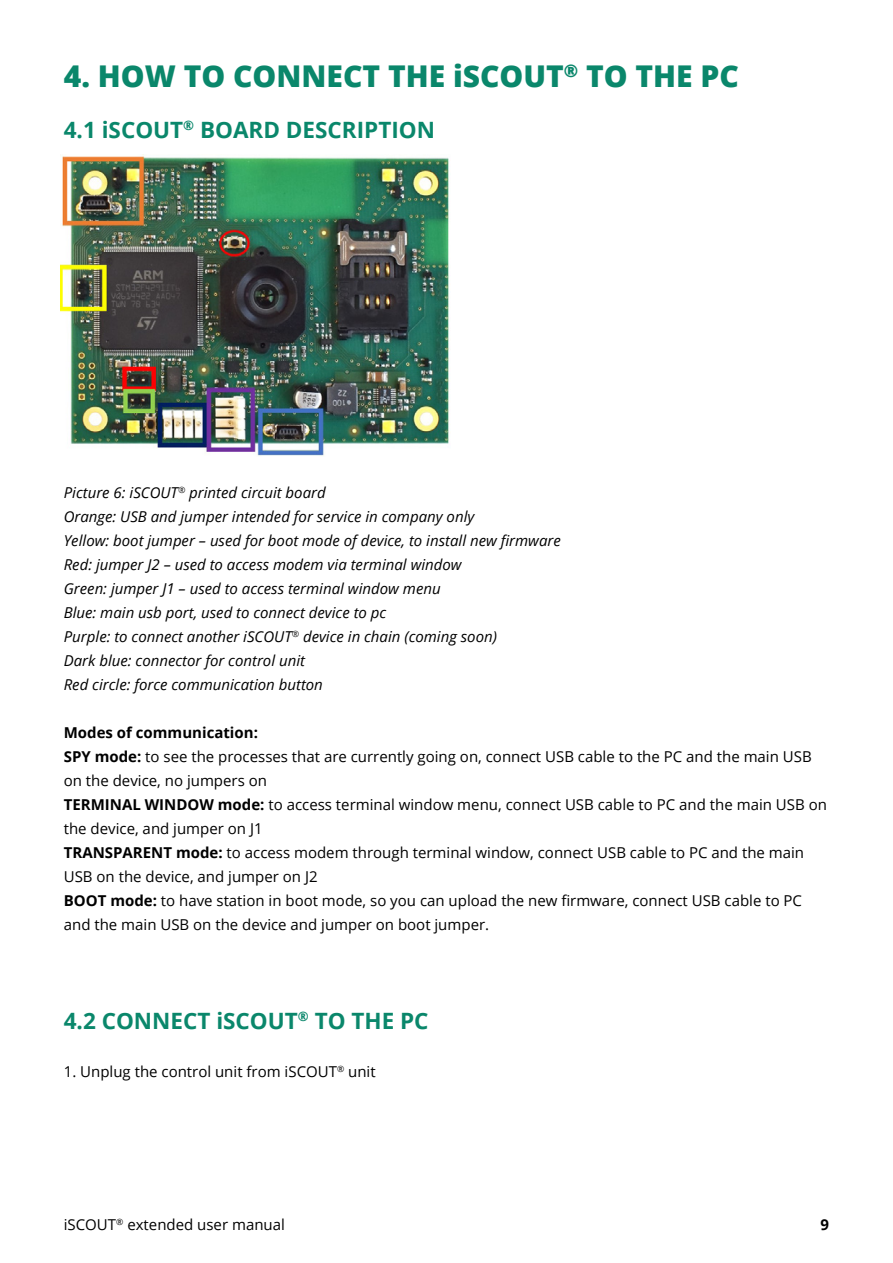
<style>
.page{position:relative;width:893px;height:1263px;background:#fff}
.page>*{position:absolute;margin:0;border:0;box-sizing:border-box;transform-origin:0 0}
.t1{font:800 30px "Open Sans";color:#0a876b}
.t2{font:700 22.5px "Open Sans";color:#0a876b}
.t3{font:15px/24px "Open Sans";color:#000}
.t4{font:italic 15px/24px "Open Sans";color:#000}
.t5{font:700 15px "Open Sans";color:#000}
.s1{font-weight:700}
</style>
<div class="page">
<img style="left:61px;top:156px;width:388px;height:300px">
<h1 class="t1" style="left:64px;top:53px;width:677px">4. HOW TO CONNECT THE iSCOUT<sup>®</sup> TO THE PC</h1>
<h2 class="t2" style="left:64px;top:114px;width:373px">4.1 iSCOUT<sup>®</sup> BOARD DESCRIPTION</h2>
<p class="t4" style="left:64px;top:480px;width:499px">Picture 6: iSCOUT<sup>®</sup> printed circuit board<br>Orange: USB and jumper intended for service in company only<br>Yellow: boot jumper – used for boot mode of device, to install new firmware Red: jumper J2 – used to access modem via terminal window<br>Green: jumper J1 – used to access terminal window menu<br>Blue: main usb port, used to connect device to pc<br>Purple: to connect another iSCOUT<sup>®</sup> device in chain (coming soon)<br>Dark blue: connector for control unit<br>Red circle: force communication button</p>
<p class="t3" style="left:64px;top:720px;width:765px"><span class="s1">Modes of communication:<br>SPY mode:</span> to see the processes that are currently going on, connect USB cable to the PC and the main USB on the device, no jumpers on<br><span class="s1">TERMINAL WINDOW mode:</span> to access terminal window menu, connect USB cable to PC and the main USB on the device, and jumper on J1<br><span class="s1">TRANSPARENT mode:</span> to access modem through terminal window, connect USB cable to PC and the main USB on the device, and jumper on J2<br><span class="s1">BOOT mode:</span> to have station in boot mode, so you can upload the new firmware, connect USB cable to PC and the main USB on the device and jumper on boot jumper.</p>
<h2 class="t2" style="left:64px;top:1005px;width:366px">4.2 CONNECT iSCOUT<sup>®</sup> TO THE PC</h2>
<p class="t3" style="left:64px;top:1059px;width:313px">1. Unplug the control unit from iSCOUT<sup>®</sup> unit</p>
<p class="t3" style="left:64px;top:1212px;width:223px">iSCOUT<sup>®</sup> extended user manual</p>
<p class="t5" style="left:821px;top:1214px;width:10px">9</p>
</div>
